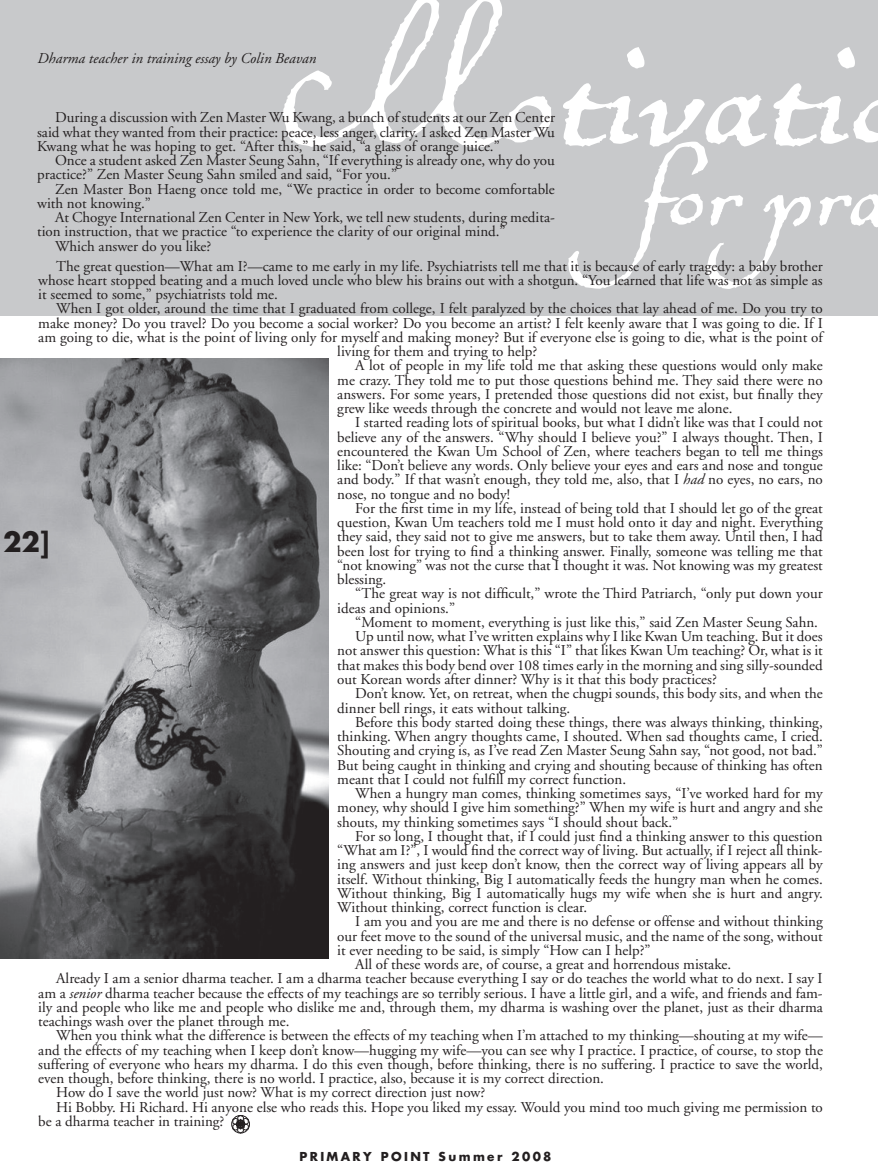
<style>
.page{position:relative;width:878px;height:1175px;background:#fff}
.page>*{position:absolute;margin:0;border:0;box-sizing:border-box;transform-origin:0 0}
.t1{font:225px "Ballerino ITC";color:#fff}
.t2{font:150px "Ballerino ITC";color:#fff}
.t3{font:700 27px "Futura";color:#231f20}
.t4{font:15px/14.2px "Adobe Garamond";color:#231f20;text-align:justify}
.t5{font:italic 15px "Adobe Garamond";color:#231f20}
.t6{font:700 12px "Futura";letter-spacing:.2em;color:#231f20}
.s1{font-style:italic}
</style>
<div class="page">
<img style="left:0;top:358px;width:328px;height:600px">
<div style="left:0;top:0;width:878px;height:315px;background:#c8c9cb"></div>
<div style="left:231px;top:1115px;width:18px;height:18px;border:1px solid #231f20;border-radius:50%"></div>
<svg style="left:232px;top:1115px;width:17px;height:18px"></svg>
<h1 class="t1" style="left:283px;top:-67px;width:625px">Motivatio</h1>
<p class="t5" style="left:38px;top:50px;width:280px">Dharma teacher in training essay by Colin Beavan</p>
<p class="t4" style="left:37px;top:111px;width:519px;text-indent:18px">During a discussion with Zen Master Wu Kwang, a bunch of students at our Zen Center said what they wanted from their practice: peace, less anger, clarity. I asked Zen Master Wu Kwang what he was hoping to get. “After this,” he said, “a glass of orange juice.”</p>
<p class="t4" style="left:37px;top:154px;width:519px;text-indent:18px">Once a student asked Zen Master Seung Sahn, “If everything is already one, why do you practice?” Zen Master Seung Sahn smiled and said, “For you.”</p>
<p class="t4" style="left:37px;top:182px;width:519px;text-indent:18px">Zen Master Bon Haeng once told me, “We practice in order to become comfortable with not knowing.”</p>
<p class="t4" style="left:55px;top:211px;width:501px">At Chogye International Zen Center in New York, we tell new students, during medita-</p>
<p class="t4" style="left:37px;top:225px;width:470px">tion instruction, that we practice “to experience the clarity of our original mind.”</p>
<p class="t4" style="left:55px;top:239px;width:158px">Which answer do you like?</p>
<h2 class="t2" style="left:639px;top:85px;width:254px">for pra</h2>
<p class="t4" style="left:38px;top:259px;width:786px;text-indent:18px">The great question—What am I?—came to me early in my life. Psychiatrists tell me that it is because of early tragedy: a baby brother whose heart stopped beating and a much loved uncle who blew his brains out with a shotgun. “You learned that life was not as simple as it seemed to some,” psychiatrists told me.</p>
<p class="t4" style="left:56px;top:302px;width:768px">When I got older, around the time that I graduated from college, I felt paralyzed by the choices that lay ahead of me. Do you try to</p>
<p class="t4" style="left:38px;top:316px;width:786px">make money? Do you travel? Do you become a social worker? Do you become an artist? I felt keenly aware that I was going to die. If I</p>
<p class="t4" style="left:38px;top:330px;width:786px">am going to die, what is the point of living only for myself and making money? But if everyone else is going to die, what is the point of</p>
<p class="t4" style="left:337px;top:344px;width:201px">living for them and trying to help?</p>
<p class="t4" style="left:355px;top:359px;width:469px">A lot of people in my life told me that asking these questions would only make</p>
<p class="t4" style="left:337px;top:373px;width:487px">me crazy. They told me to put those questions behind me. They said there were no</p>
<p class="t4" style="left:337px;top:387px;width:487px">answers. For some years, I pretended those questions did not exist, but finally they</p>
<p class="t4" style="left:337px;top:401px;width:396px">grew like weeds through the concrete and would not leave me alone.</p>
<p class="t4" style="left:355px;top:416px;width:469px">I started reading lots of spiritual books, but what I didn’t like was that I could not</p>
<p class="t4" style="left:337px;top:430px;width:487px">believe any of the answers. “Why should I believe you?” I always thought. Then, I</p>
<p class="t4" style="left:337px;top:444px;width:487px">encountered the Kwan Um School of Zen, where teachers began to tell me things</p>
<p class="t4" style="left:337px;top:458px;width:487px">like: “Don’t believe any words. Only believe your eyes and ears and nose and tongue</p>
<p class="t4" style="left:337px;top:473px;width:487px">and body.” If that wasn’t enough, they told me, also, that I <span class="s1">had</span> no eyes, no ears, no</p>
<p class="t4" style="left:337px;top:487px;width:174px">nose, no tongue and no body!</p>
<p class="t4" style="left:355px;top:501px;width:469px">For the first time in my life, instead of being told that I should let go of the great</p>
<p class="t4" style="left:337px;top:515px;width:487px">question, Kwan Um teachers told me I must hold onto it day and night. Everything</p>
<p class="t4" style="left:337px;top:530px;width:487px">they said, they said not to give me answers, but to take them away. Until then, I had</p>
<p class="t4" style="left:337px;top:544px;width:487px">been lost for trying to find a thinking answer. Finally, someone was telling me that</p>
<p class="t4" style="left:337px;top:558px;width:487px">“not knowing” was not the curse that I thought it was. Not knowing was my greatest</p>
<p class="t4" style="left:337px;top:572px;width:51px">blessing.</p>
<p class="t4" style="left:355px;top:587px;width:469px">“The great way is not difficult,” wrote the Third Patriarch, “only put down your</p>
<p class="t4" style="left:337px;top:601px;width:119px">ideas and opinions.”</p>
<p class="t4" style="left:355px;top:615px;width:464px">“Moment to moment, everything is just like this,” said Zen Master Seung Sahn.</p>
<p class="t4" style="left:355px;top:629px;width:469px">Up until now, what I’ve written explains why I like Kwan Um teaching. But it does</p>
<p class="t4" style="left:337px;top:644px;width:487px">not answer this question: What is this “I” that likes Kwan Um teaching? Or, what is it</p>
<p class="t4" style="left:337px;top:658px;width:487px">that makes this body bend over 108 times early in the morning and sing silly-sounded</p>
<p class="t4" style="left:337px;top:672px;width:381px">out Korean words after dinner? Why is it that this body practices?</p>
<p class="t4" style="left:355px;top:686px;width:469px">Don’t know. Yet, on retreat, when the chugpi sounds, this body sits, and when the</p>
<p class="t4" style="left:337px;top:701px;width:234px">dinner bell rings, it eats without talking.</p>
<p class="t4" style="left:355px;top:715px;width:469px">Before this body started doing these things, there was always thinking, thinking,</p>
<p class="t4" style="left:337px;top:729px;width:487px">thinking. When angry thoughts came, I shouted. When sad thoughts came, I cried.</p>
<p class="t4" style="left:337px;top:743px;width:487px">Shouting and crying is, as I’ve read Zen Master Seung Sahn say, “not good, not bad.”</p>
<p class="t4" style="left:337px;top:758px;width:487px">But being caught in thinking and crying and shouting because of thinking has often</p>
<p class="t4" style="left:337px;top:772px;width:290px">meant that I could not fulfill my correct function.</p>
<p class="t4" style="left:355px;top:786px;width:469px">When a hungry man comes, thinking sometimes says, “I’ve worked hard for my</p>
<p class="t4" style="left:337px;top:800px;width:487px">money, why should I give him something?” When my wife is hurt and angry and she</p>
<p class="t4" style="left:337px;top:815px;width:342px">shouts, my thinking sometimes says “I should shout back.”</p>
<p class="t4" style="left:355px;top:829px;width:469px">For so long, I thought that, if I could just find a thinking answer to this question</p>
<p class="t4" style="left:337px;top:843px;width:487px">“What am I?”, I would find the correct way of living. But actually, if I reject all think-</p>
<p class="t4" style="left:337px;top:857px;width:487px">ing answers and just keep don’t know, then the correct way of living appears all by</p>
<p class="t4" style="left:337px;top:872px;width:487px">itself. Without thinking, Big I automatically feeds the hungry man when he comes.</p>
<p class="t4" style="left:337px;top:886px;width:487px">Without thinking, Big I automatically hugs my wife when she is hurt and angry.</p>
<p class="t4" style="left:337px;top:900px;width:251px">Without thinking, correct function is clear.</p>
<p class="t4" style="left:355px;top:914px;width:469px">I am you and you are me and there is no defense or offense and without thinking</p>
<p class="t4" style="left:337px;top:929px;width:487px">our feet move to the sound of the universal music, and the name of the song, without</p>
<p class="t4" style="left:337px;top:943px;width:315px">it ever needing to be said, is simply “How can I help?”</p>
<p class="t4" style="left:355px;top:957px;width:377px">All of these words are, of course, a great and horrendous mistake.</p>
<p class="t4" style="left:56px;top:971px;width:767px">Already I am a senior dharma teacher. I am a dharma teacher because everything I say or do teaches the world what to do next. I say I</p>
<p class="t4" style="left:38px;top:986px;width:786px">am a <span class="s1">senior</span> dharma teacher because the effects of my teachings are so terribly serious. I have a little girl, and a wife, and friends and fam-</p>
<p class="t4" style="left:38px;top:1000px;width:786px">ily and people who like me and people who dislike me and, through them, my dharma is washing over the planet, just as their dharma</p>
<p class="t4" style="left:38px;top:1014px;width:253px">teachings wash over the planet through me.</p>
<p class="t4" style="left:56px;top:1028px;width:768px">When you think what the difference is between the effects of my teaching when I’m attached to my thinking—shouting at my wife—</p>
<p class="t4" style="left:38px;top:1043px;width:786px">and the effects of my teaching when I keep don’t know—hugging my wife—you can see why I practice. I practice, of course, to stop the</p>
<p class="t4" style="left:38px;top:1057px;width:786px">suffering of everyone who hears my dharma. I do this even though, before thinking, there is no suffering. I practice to save the world,</p>
<p class="t4" style="left:38px;top:1071px;width:567px">even though, before thinking, there is no world. I practice, also, because it is my correct direction.</p>
<p class="t4" style="left:56px;top:1085px;width:430px">How do I save the world just now? What is my correct direction just now?</p>
<p class="t4" style="left:56px;top:1100px;width:768px">Hi Bobby. Hi Richard. Hi anyone else who reads this. Hope you liked my essay. Would you mind too much giving me permission to</p>
<p class="t4" style="left:38px;top:1114px;width:188px">be a dharma teacher in training?</p>
<h3 class="t3" style="left:3px;top:523px;width:48px">22]</h3>
<h3 class="t3" style="left:9px;top:524px;width:48px">22]</h3>
<p class="t6" style="left:299px;top:1148px;width:253px">PRIMARY POINT Summer 2008</p>
</div>
